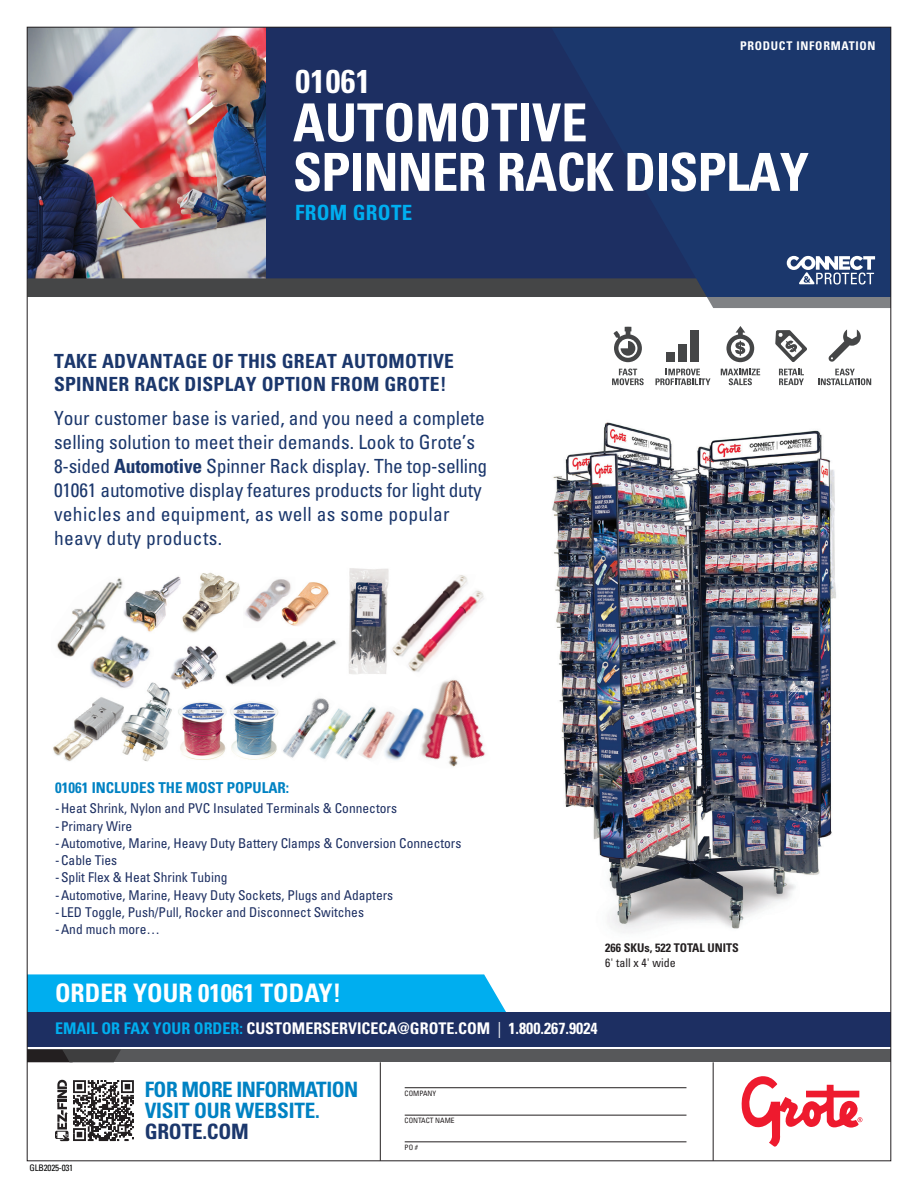
<style>
.page{position:relative;width:918px;height:1188px;background:#fff}
.page>*{position:absolute;margin:0;border:0;box-sizing:border-box;transform-origin:0 0}
.t1{font:700 condensed 52.5px/49.5px "Univers LT Std";letter-spacing:-.015em;color:#fff}
.t2{font:700 condensed 33px "Univers LT Std";letter-spacing:.015em;color:#fff}
.t3{font:700 condensed 25.5px "Univers LT Std";color:#fff}
.t4{font:700 condensed 21.15px/21.1px "Univers LT Std";letter-spacing:-.025em;color:#0082c3}
.t5{font:700 condensed 21.15px "Univers LT Std";letter-spacing:-.01em;color:#1b376c}
.t6{font:700 condensed 21px "Univers LT Std";letter-spacing:.015em;color:#00aeef}
.t7{font:condensed 19.5px/24px "Univers LT Std";color:#1b376c}
.t8{font:700 condensed 19.5px/22.5px "Univers LT Std";letter-spacing:.015em;color:#1b376c}
.t9{font:700 condensed 16.05px "Univers LT Std";color:#fff}
.t10{font:700 condensed 15px "Univers LT Std";color:#0082c3}
.t11{font:condensed 13.5px "Univers LT Std";color:#1d2f62}
.t12{font:700 condensed 12px "Univers LT Std";color:#231f20}
.t13{font:700 condensed 12px "Univers LT Std";letter-spacing:.06em;color:#fff}
.t14{font:condensed 12px "Univers LT Std";color:#231f20}
.t15{font:condensed 9px "Univers LT Std";letter-spacing:-.025em;color:#000}
.t16{font:condensed 7.35px "Univers LT Std";color:#231f20}
.s1{font-weight:700}
.s2{color:#00aeef}
.s3{font-weight:400}
</style>
<div class="page">
<div style="left:266px;top:27px;width:625px;height:270px;background:#1d2f62"></div>
<div style="left:27px;top:1050px;width:864px;height:12px;background:#57585a"></div>
<svg style="left:29px;top:1050px;width:92px;height:12px"></svg>
<svg style="left:741px;top:1076px;width:121px;height:71px"></svg>
<hr style="left:405px;top:1087px;width:281px;height:1px;background:#231f20">
<hr style="left:405px;top:1115px;width:281px;height:1px;background:#231f20">
<hr style="left:405px;top:1142px;width:281px;height:1px;background:#231f20">
<div style="left:29px;top:974px;width:477px;height:38px;background:#00aeef"></div>
<img style="left:29px;top:29px;width:237px;height:227px">
<div style="left:27px;top:1012px;width:864px;height:35px;background:#1d2f62"></div>
<svg style="left:55px;top:1080px;width:79px;height:61px"></svg>
<img style="left:552px;top:422px;width:284px;height:511px">
<svg style="left:721px;top:369px;width:39px;height:16px"></svg>
<svg style="left:726px;top:326px;width:28px;height:36px"></svg>
<svg style="left:655px;top:369px;width:55px;height:16px"></svg>
<div style="left:667px;top:352px;width:8px;height:9px;background:#454647"></div>
<div style="left:678px;top:344px;width:9px;height:17px;background:#454647"></div>
<div style="left:690px;top:330px;width:9px;height:31px;background:#454647"></div>
<svg style="left:614px;top:327px;width:28px;height:35px"></svg>
<svg style="left:612px;top:369px;width:32px;height:16px"></svg>
<svg style="left:779px;top:369px;width:25px;height:16px"></svg>
<svg style="left:775px;top:330px;width:32px;height:32px"></svg>
<svg style="left:818px;top:369px;width:53px;height:16px"></svg>
<svg style="left:828px;top:329px;width:33px;height:33px"></svg>
<img style="left:295px;top:640px;width:42px;height:32px">
<img style="left:295px;top:582px;width:34px;height:44px">
<img style="left:57px;top:572px;width:238px;height:190px">
<img style="left:53px;top:695px;width:71px;height:67px">
<img style="left:392px;top:575px;width:76px;height:82px">
<img style="left:401px;top:588px;width:83px;height:84px">
<img style="left:348px;top:568px;width:41px;height:106px">
<svg style="left:381px;top:708px;width:37px;height:53px"></svg>
<img style="left:418px;top:679px;width:67px;height:88px">
<img style="left:278px;top:692px;width:51px;height:69px">
<img style="left:357px;top:706px;width:24px;height:54px">
<img style="left:368px;top:708px;width:16px;height:25px">
<img style="left:307px;top:704px;width:50px;height:57px">
<img style="left:169px;top:644px;width:49px;height:45px">
<img style="left:229px;top:700px;width:51px;height:62px">
<img style="left:175px;top:699px;width:52px;height:63px">
<svg style="left:29px;top:256px;width:860px;height:52px"></svg>
<hr style="left:713px;top:1062px;width:1px;height:99px;background:#231f20">
<hr style="left:380px;top:1062px;width:1px;height:99px;background:#231f20">
<h2 class="t2" style="left:295px;top:61px;width:77px">01061</h2>
<p class="t13" style="left:740px;top:38px;width:137px">PRODUCT INFORMATION</p>
<h1 class="t1" style="left:293px;top:98px;width:518px">AUTOMOTIVE<br>SPINNER RACK DISPLAY</h1>
<h3 class="t6" style="left:295px;top:199px;width:119px">FROM GROTE</h3>
<h3 class="t8" style="left:54px;top:350px;width:402px">TAKE ADVANTAGE OF THIS GREAT AUTOMOTIVE<br>SPINNER RACK DISPLAY OPTION FROM GROTE!</h3>
<p class="t7" style="left:54px;top:406px;width:435px">Your customer base is varied, and you need a complete selling solution to meet their demands. Look to Grote’s 8-sided <span class="s1">Automotive</span> Spinner Rack display. The top-selling 01061 automotive display features products for light duty vehicles and equipment, as well as some popular heavy duty products.</p>
<p class="t10" style="left:55px;top:778px;width:236px">01061 INCLUDES THE MOST POPULAR:</p>
<p class="t11" style="left:55px;top:800px;width:343px">- Heat Shrink, Nylon and PVC Insulated Terminals &amp; Connectors</p>
<p class="t11" style="left:55px;top:817px;width:79px">- Primary Wire</p>
<p class="t11" style="left:55px;top:835px;width:408px">- Automotive, Marine, Heavy Duty Battery Clamps &amp; Conversion Connectors</p>
<p class="t11" style="left:55px;top:852px;width:64px">- Cable Ties</p>
<p class="t11" style="left:55px;top:869px;width:174px">- Split Flex &amp; Heat Shrink Tubing</p>
<p class="t11" style="left:55px;top:886px;width:340px">- Automotive, Marine, Heavy Duty Sockets, Plugs and Adapters</p>
<p class="t11" style="left:55px;top:904px;width:310px">- LED Toggle, Push/Pull, Rocker and Disconnect Switches</p>
<p class="t11" style="left:55px;top:921px;width:106px">- And much more…</p>
<p class="t12" style="left:605px;top:940px;width:135px">266 SKUs, 522 TOTAL UNITS</p>
<p class="t14" style="left:605px;top:955px;width:72px">6' tall x 4' wide</p>
<h3 class="t3" style="left:55px;top:977px;width:288px">ORDER YOUR 01061 TODAY!</h3>
<p class="t9" style="left:55px;top:1018px;width:544px"><span class="s2">EMAIL OR FAX YOUR ORDER:</span> CUSTOMERSERVICECA@GROTE.COM <span class="s3">|</span> 1.800.267.9024</p>
<p class="t15" style="left:29px;top:1162px;width:45px">GLB2025-031</p>
<h3 class="t4" style="left:145px;top:1079px;width:215px">FOR MORE INFORMATION<br>VISIT OUR WEBSITE.</h3>
<h3 class="t5" style="left:145px;top:1119px;width:106px">GROTE.COM</h3>
<p class="t16" style="left:405px;top:1089px;width:33px">COMPANY</p>
<p class="t16" style="left:405px;top:1116px;width:51px">CONTACT NAME</p>
<p class="t16" style="left:405px;top:1143px;width:15px">PO #</p>
</div>
